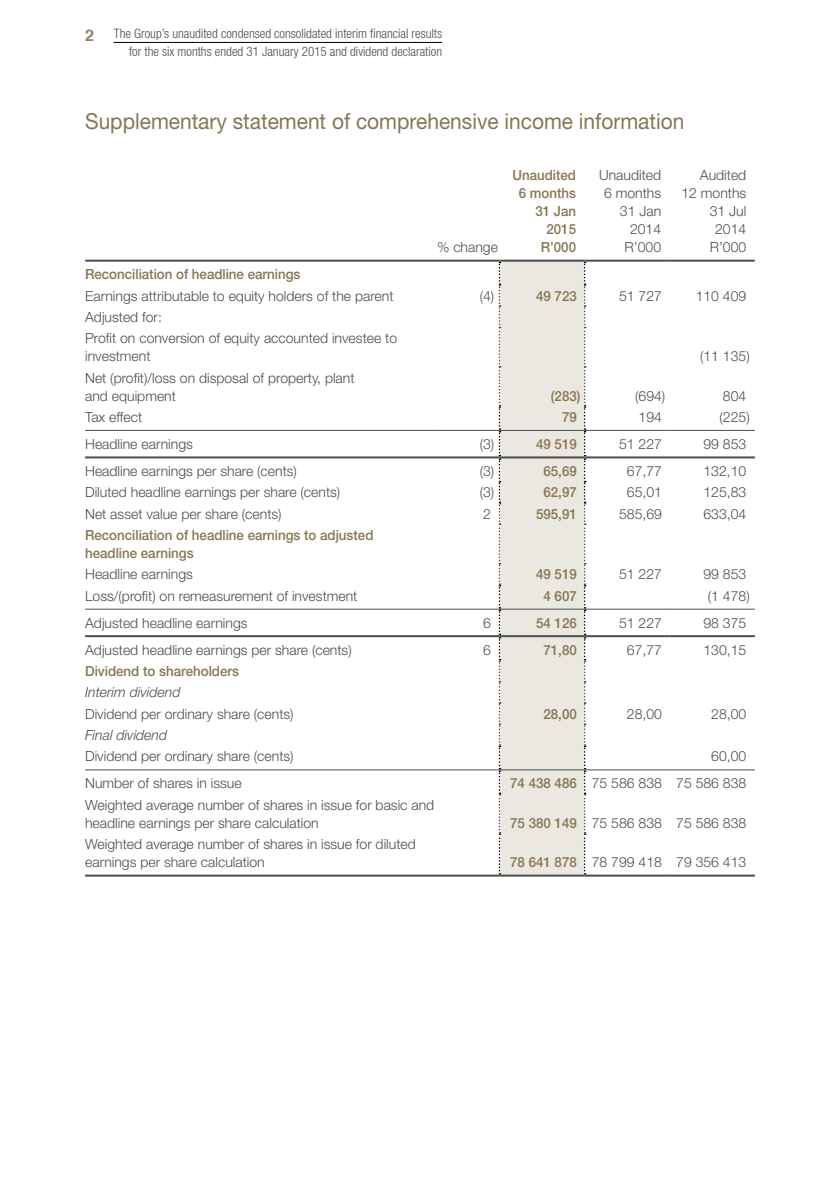
<style>
.page{position:relative;width:840px;height:1191px;background:#fff}
.page>*{position:absolute;margin:0;border:0;box-sizing:border-box;transform-origin:0 0}
.t1{font:22px "Helvetica Neue LT Std";color:#867650;scale:.95 1}
.t2{font:300 14px/18px "Helvetica Neue LT Std";color:#4d4d4f}
.t3{font:500 14px/18px "Helvetica Neue LT Std";color:#867650;text-align:right;scale:.95 1}
.t4{font:italic 300 14px "Helvetica Neue LT Std";color:#4d4d4f}
.t5{font:300 condensed 13px/18px "Helvetica Neue LT Std";color:#4d4d4f;text-align:right}
.s1{font-family:"Helvetica";font-weight:700;font-stretch:normal;font-size:16px;color:#948463}
.s2{font-weight:500;color:#867650}
</style>
<div class="page">
<hr style="left:113px;top:42px;width:329px;height:1px;background:#000">
<div style="left:500px;top:262px;width:83px;height:612px;background:#ebe8e1"></div>
<svg style="left:583px;top:262px;width:2px;height:612px"></svg>
<svg style="left:498px;top:262px;width:2px;height:612px"></svg>
<hr style="left:85px;top:260px;width:352px;height:2px;background:#4d4d4f">
<hr style="left:437px;top:260px;width:62px;height:2px;background:#4d4d4f">
<hr style="left:499px;top:260px;width:85px;height:2px;background:#4d4d4f">
<hr style="left:584px;top:260px;width:85px;height:2px;background:#4d4d4f">
<hr style="left:669px;top:260px;width:85px;height:2px;background:#4d4d4f">
<hr style="left:85px;top:430px;width:352px;height:1px;background:#4d4d4f">
<hr style="left:437px;top:430px;width:62px;height:1px;background:#4d4d4f">
<hr style="left:499px;top:430px;width:85px;height:1px;background:#4d4d4f">
<hr style="left:584px;top:430px;width:85px;height:1px;background:#4d4d4f">
<hr style="left:669px;top:430px;width:85px;height:1px;background:#4d4d4f">
<hr style="left:85px;top:456px;width:352px;height:2px;background:#4d4d4f">
<hr style="left:437px;top:456px;width:62px;height:2px;background:#4d4d4f">
<hr style="left:499px;top:456px;width:85px;height:2px;background:#4d4d4f">
<hr style="left:584px;top:456px;width:85px;height:2px;background:#4d4d4f">
<hr style="left:669px;top:456px;width:85px;height:2px;background:#4d4d4f">
<hr style="left:85px;top:769px;width:352px;height:1px;background:#4d4d4f">
<hr style="left:437px;top:769px;width:62px;height:1px;background:#4d4d4f">
<hr style="left:499px;top:769px;width:85px;height:1px;background:#4d4d4f">
<hr style="left:584px;top:769px;width:85px;height:1px;background:#4d4d4f">
<hr style="left:669px;top:769px;width:85px;height:1px;background:#4d4d4f">
<hr style="left:85px;top:874px;width:352px;height:2px;background:#4d4d4f">
<hr style="left:437px;top:874px;width:62px;height:2px;background:#4d4d4f">
<hr style="left:499px;top:874px;width:85px;height:2px;background:#4d4d4f">
<hr style="left:584px;top:874px;width:85px;height:2px;background:#4d4d4f">
<hr style="left:669px;top:874px;width:85px;height:2px;background:#4d4d4f">
<hr style="left:85px;top:608px;width:352px;height:1px;background:#4d4d4f">
<hr style="left:437px;top:608px;width:62px;height:1px;background:#4d4d4f">
<hr style="left:499px;top:608px;width:85px;height:1px;background:#4d4d4f">
<hr style="left:584px;top:608px;width:85px;height:1px;background:#4d4d4f">
<hr style="left:669px;top:608px;width:85px;height:1px;background:#4d4d4f">
<hr style="left:85px;top:635px;width:352px;height:2px;background:#4d4d4f">
<hr style="left:437px;top:635px;width:62px;height:2px;background:#4d4d4f">
<hr style="left:499px;top:635px;width:85px;height:2px;background:#4d4d4f">
<hr style="left:584px;top:635px;width:85px;height:2px;background:#4d4d4f">
<hr style="left:669px;top:635px;width:85px;height:2px;background:#4d4d4f">
<p class="t5" style="left:85px;top:24px;width:358px"><span class="s1">2</span> The Group’s unaudited condensed consolidated interim financial results for the six months ended 31 January 2015 and dividend declaration</p>
<h1 class="t1" style="left:85px;top:108px;width:632px">Supplementary statement of comprehensive income information</h1>
<p class="t2" style="left:437px;top:238px;width:62px">% change</p>
<p class="t3" style="left:512px;top:166px;width:68px">Unaudited<br>6 months<br>31 Jan<br>2015<br>R’000</p>
<p class="t2" style="left:599px;top:166px;width:63px;text-align:right">Unaudited<br>6 months<br>31 Jan<br>2014<br>R’000</p>
<p class="t2" style="left:681px;top:166px;width:66px;text-align:right">Audited<br>12 months<br>31 Jul<br>2014<br>R’000</p>
<p class="t3" style="left:85px;top:265px;width:228px">Reconciliation of headline earnings</p>
<p class="t2" style="left:85px;top:286px;width:310px">Earnings attributable to equity holders of the parent</p>
<p class="t2" style="left:479px;top:286px;width:16px">(4)</p>
<p class="t3" style="left:536px;top:286px;width:44px">49 723</p>
<p class="t2" style="left:618px;top:286px;width:44px">51 727</p>
<p class="t2" style="left:695px;top:286px;width:52px">110 409</p>
<p class="t2" style="left:85px;top:306px;width:313px;line-height:21.4px">Adjusted for:<br>Profit on conversion of equity accounted investee to</p>
<p class="t2" style="left:85px;top:347px;width:67px">investment</p>
<p class="t2" style="left:699px;top:347px;width:51px">(11 135)</p>
<p class="t2" style="left:85px;top:368px;width:271px">Net (profit)/loss on disposal of property, plant and equipment</p>
<p class="t3" style="left:550px;top:386px;width:33px">(283)</p>
<p class="t2" style="left:634px;top:386px;width:32px">(694)</p>
<p class="t2" style="left:722px;top:386px;width:25px">804</p>
<p class="t2" style="left:85px;top:407px;width:59px">Tax effect</p>
<p class="t3" style="left:561px;top:408px;width:17px">79</p>
<p class="t2" style="left:638px;top:407px;width:25px">194</p>
<p class="t2" style="left:719px;top:407px;width:32px">(225)</p>
<p class="t2" style="left:85px;top:434px;width:109px">Headline earnings</p>
<p class="t2" style="left:479px;top:434px;width:16px">(3)</p>
<p class="t3" style="left:536px;top:435px;width:44px">49 519</p>
<p class="t2" style="left:618px;top:434px;width:44px">51 227</p>
<p class="t2" style="left:703px;top:434px;width:44px">99 853</p>
<p class="t2" style="left:85px;top:461px;width:213px">Headline earnings per share (cents)</p>
<p class="t2" style="left:479px;top:461px;width:16px">(3)</p>
<p class="t3" style="left:543px;top:462px;width:37px">65,69</p>
<p class="t2" style="left:626px;top:461px;width:37px">67,77</p>
<p class="t2" style="left:703px;top:461px;width:44px">132,10</p>
<p class="t2" style="left:85px;top:483px;width:256px">Diluted headline earnings per share (cents)</p>
<p class="t2" style="left:479px;top:483px;width:16px">(3)</p>
<p class="t3" style="left:543px;top:483px;width:37px">62,97</p>
<p class="t2" style="left:626px;top:483px;width:37px">65,01</p>
<p class="t2" style="left:703px;top:483px;width:44px">125,83</p>
<p class="t2" style="left:85px;top:504px;width:198px">Net asset value per share (cents)</p>
<p class="t2" style="left:483px;top:504px;width:9px">2</p>
<p class="t3" style="left:536px;top:504px;width:44px">595,91</p>
<p class="t2" style="left:618px;top:504px;width:44px">585,69</p>
<p class="t2" style="left:703px;top:504px;width:44px">633,04</p>
<p class="t3" style="left:85px;top:526px;width:305px;text-align:left">Reconciliation of headline earnings to adjusted headline earnings</p>
<p class="t2" style="left:85px;top:565px;width:109px">Headline earnings</p>
<p class="t3" style="left:536px;top:565px;width:44px">49 519</p>
<p class="t2" style="left:618px;top:565px;width:44px">51 227</p>
<p class="t2" style="left:703px;top:565px;width:44px">99 853</p>
<p class="t2" style="left:85px;top:586px;width:274px">Loss/(profit) on remeasurement of investment</p>
<p class="t3" style="left:543px;top:586px;width:37px">4 607</p>
<p class="t2" style="left:707px;top:586px;width:43px">(1 478)</p>
<p class="t2" style="left:85px;top:613px;width:164px">Adjusted headline earnings</p>
<p class="t2" style="left:483px;top:613px;width:9px">6</p>
<p class="t3" style="left:536px;top:613px;width:44px">54 126</p>
<p class="t2" style="left:618px;top:613px;width:44px">51 227</p>
<p class="t2" style="left:703px;top:613px;width:44px">98 375</p>
<p class="t2" style="left:85px;top:640px;width:268px">Adjusted headline earnings per share (cents)</p>
<p class="t2" style="left:483px;top:640px;width:9px">6</p>
<p class="t3" style="left:543px;top:640px;width:37px">71,80</p>
<p class="t2" style="left:626px;top:640px;width:37px">67,77</p>
<p class="t2" style="left:703px;top:640px;width:44px">130,15</p>
<p class="t3" style="left:85px;top:662px;width:163px">Dividend to shareholders</p>
<p class="t4" style="left:85px;top:684px;width:97px">Interim dividend</p>
<p class="t2" style="left:85px;top:704px;width:210px">Dividend per ordinary share (cents)</p>
<p class="t3" style="left:543px;top:704px;width:37px">28,00</p>
<p class="t2" style="left:626px;top:704px;width:37px">28,00</p>
<p class="t2" style="left:710px;top:704px;width:37px">28,00</p>
<p class="t4" style="left:85px;top:726px;width:83px">Final dividend</p>
<p class="t2" style="left:85px;top:747px;width:210px">Dividend per ordinary share (cents)</p>
<p class="t2" style="left:710px;top:747px;width:37px">60,00</p>
<p class="t2" style="left:85px;top:774px;width:158px">Number of shares in issue</p>
<p class="t2" style="left:510px;top:774px;width:237px"><span class="s2">74 438 486</span> 75 586 838 75 586 838</p>
<p class="t2" style="left:85px;top:795px;width:350px">Weighted average number of shares in issue for basic and headline earnings per share calculation</p>
<p class="t2" style="left:510px;top:813px;width:237px"><span class="s2">75 380 149</span> 75 586 838 75 586 838</p>
<p class="t2" style="left:85px;top:835px;width:332px">Weighted average number of shares in issue for diluted earnings per share calculation</p>
<p class="t2" style="left:510px;top:853px;width:237px"><span class="s2">78 641 878</span> 78 799 418 79 356 413</p>
</div>
